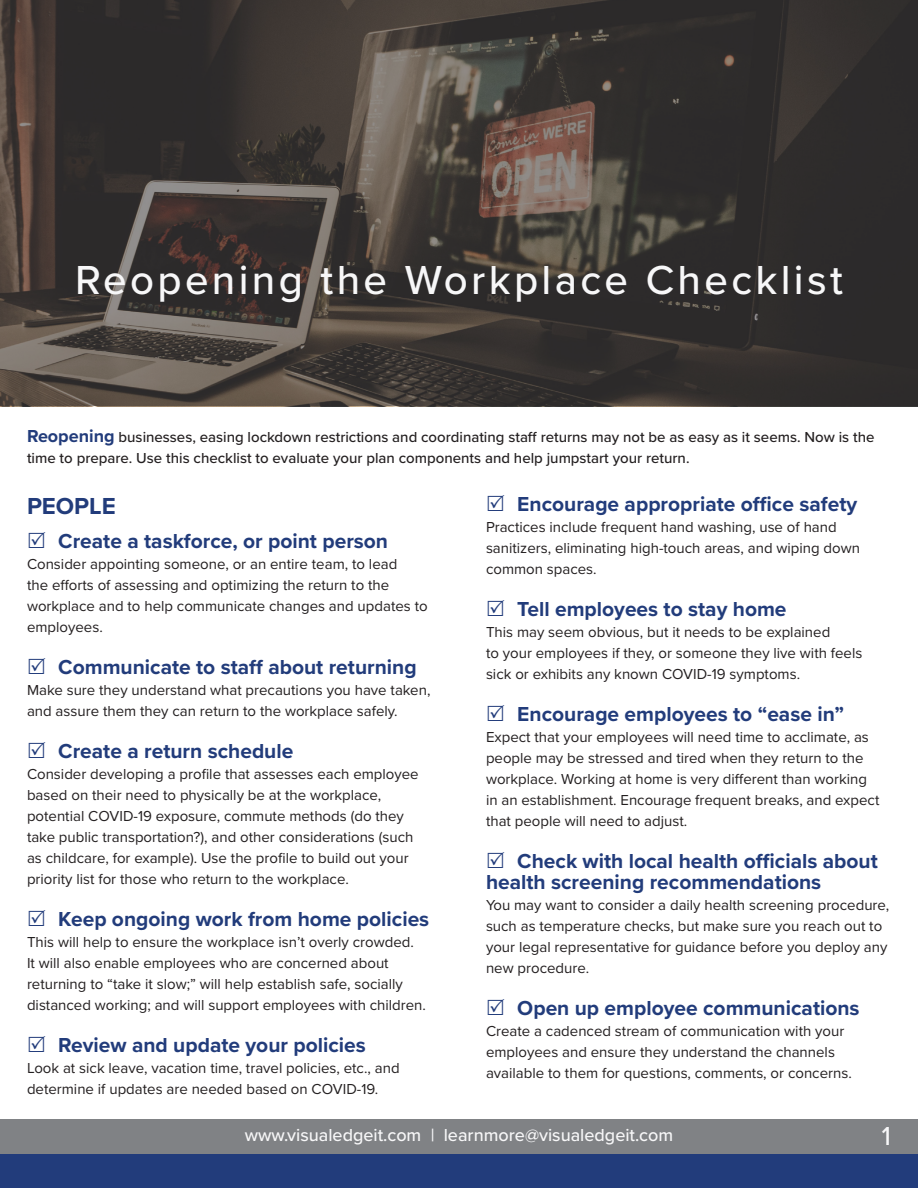
<style>
.page{position:relative;width:918px;height:1188px;background:#fff}
.page>*{position:absolute;margin:0;border:0;box-sizing:border-box;transform-origin:0 0}
.t1{font:500 42px "Proxima Nova";letter-spacing:.08em;color:#f7f7f8}
.t2{font:500 27px "Proxima Nova Cond";color:#f7f7f8}
.t3{font:700 24px "Proxima Nova";color:#223c7b}
.t4{font:700 21px/21px "Proxima Nova";color:#223c7b}
.t5{font:500 18px "Proxima Nova";color:#f7f7f8}
.t6{font:15px/21px "Proxima Nova";color:#231f20}
.t7{font:500 15px/21px "Proxima Nova";color:#231f20}
.s1{font-weight:700;font-size:18px;color:#223c7b}
</style>
<div class="page">
<div style="left:0;top:1146px;width:918px;height:42px;background:#223c7b"></div>
<div style="left:0;top:1120px;width:918px;height:34px;background:#808285"></div>
<svg style="left:0;top:0;width:918px;height:406px;background:#3f3a36"></svg>
<p class="t1" style="left:75px;top:249px;width:769px">Reopening the Workplace Checklist</p>
<p class="t7" style="left:27px;top:426px;width:849px"><span class="s1">Reopening</span> businesses, easing lockdown restrictions and coordinating staff returns may not be as easy as it seems. Now is the time to prepare. Use this checklist to evaluate your plan components and help jumpstart your return.</p>
<p class="t3" style="left:27px;top:488px;width:90px">PEOPLE</p>
<p class="t4" style="left:58px;top:530px;width:331px">Create a taskforce, or point person</p>
<p class="t6" style="left:27px;top:553px;width:402px">Consider appointing someone, or an entire team, to lead<br>the efforts of assessing and optimizing the return to the workplace and to help communicate changes and updates to employees.</p>
<p class="t4" style="left:58px;top:656px;width:360px">Communicate to staff about returning</p>
<p class="t6" style="left:27px;top:679px;width:405px">Make sure they understand what precautions you have taken, and assure them they can return to the workplace safely.</p>
<p class="t4" style="left:58px;top:740px;width:237px">Create a return schedule</p>
<p class="t6" style="left:27px;top:763px;width:393px">Consider developing a profile that assesses each employee based on their need to physically be at the workplace, potential COVID-19 exposure, commute methods (do they take public transportation?), and other considerations (such as childcare, for example). Use the profile to build out your priority list for those who return to the workplace.</p>
<p class="t4" style="left:58px;top:908px;width:372px">Keep ongoing work from home policies</p>
<p class="t6" style="left:27px;top:931px;width:401px">This will help to ensure the workplace isn’t overly crowded.<br>It will also enable employees who are concerned about returning to “take it slow;” will help establish safe, socially distanced working; and will support employees with children.</p>
<p class="t4" style="left:58px;top:1034px;width:309px">Review and update your policies</p>
<p class="t6" style="left:27px;top:1057px;width:374px">Look at sick leave, vacation time, travel policies, etc., and determine if updates are needed based on COVID-19.</p>
<p class="t4" style="left:517px;top:493px;width:341px">Encourage appropriate office safety</p>
<p class="t6" style="left:486px;top:516px;width:376px">Practices include frequent hand washing, use of hand sanitizers, eliminating high-touch areas, and wiping down common spaces.</p>
<p class="t4" style="left:517px;top:598px;width:271px">Tell employees to stay home</p>
<p class="t6" style="left:486px;top:621px;width:346px">This may seem obvious, but it needs to be explained</p>
<p class="t6" style="left:486px;top:642px;width:378px">to your employees if they, or someone they live with feels sick or exhibits any known COVID-19 symptoms.</p>
<p class="t4" style="left:517px;top:703px;width:328px">Encourage employees to “ease in”</p>
<p class="t6" style="left:486px;top:726px;width:395px">Expect that your employees will need time to acclimate, as people may be stressed and tired when they return to the workplace. Working at home is very different than working in an establishment. Encourage frequent breaks, and expect that people will need to adjust.</p>
<p class="t4" style="left:486px;top:850px;width:393px;text-indent:31px">Check with local health officials about health screening recommendations</p>
<p class="t6" style="left:486px;top:894px;width:405px">You may want to consider a daily health screening procedure, such as temperature checks, but make sure you reach out to your legal representative for guidance before you deploy any new procedure.</p>
<p class="t4" style="left:517px;top:997px;width:344px">Open up employee communications</p>
<p class="t6" style="left:486px;top:1020px;width:367px">Create a cadenced stream of communication with your employees and ensure they understand the channels available to them for questions, comments, or concerns.</p>
<p class="t5" style="left:245px;top:1122px;width:430px">www.visualedgeit.com | learnmore@visualedgeit.com</p>
<p class="t2" style="left:882px;top:1116px;width:11px">1</p>
</div>
